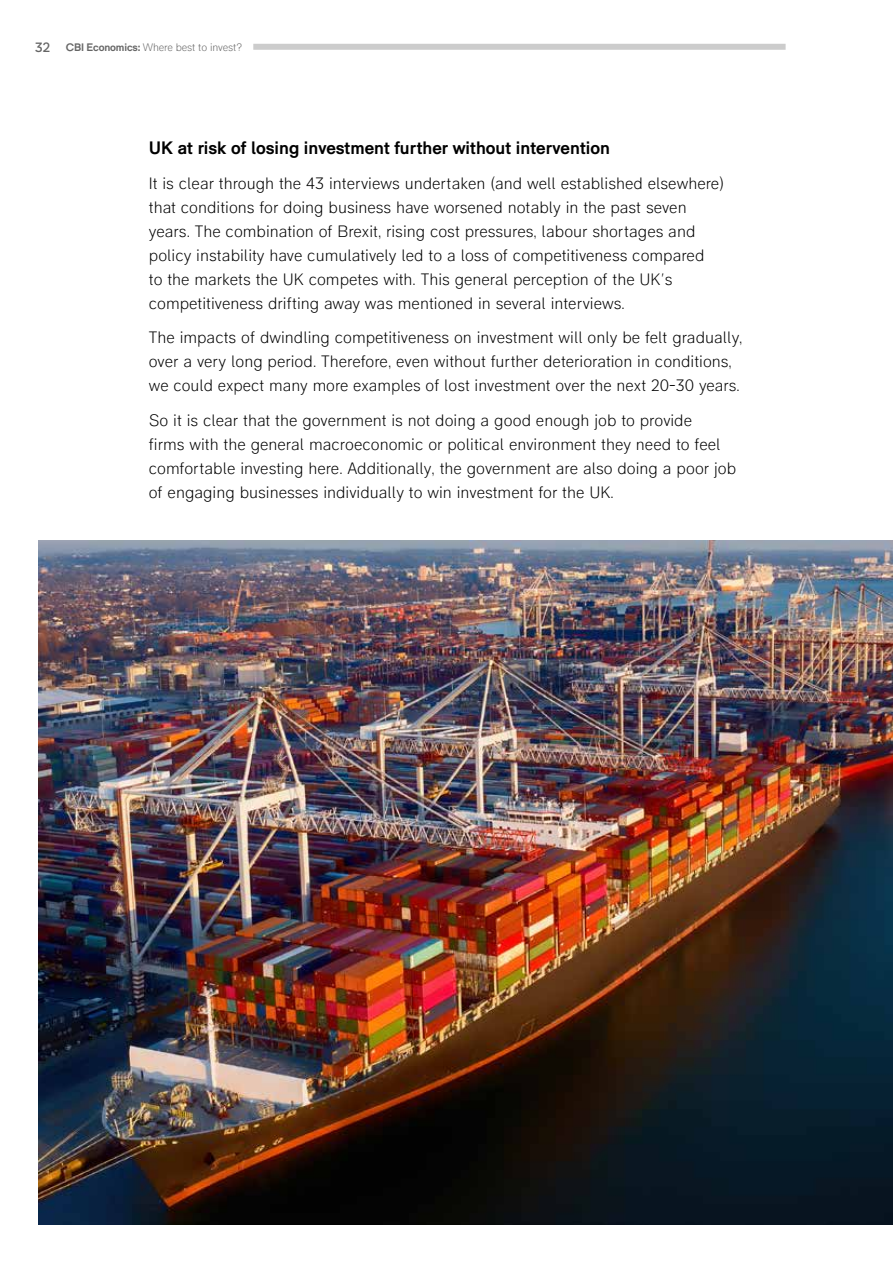
<style>
.page{position:relative;width:893px;height:1263px;background:#fff}
.page>*{position:absolute;margin:0;border:0;box-sizing:border-box;transform-origin:0 0}
.t1{font:700 18px "RM Pro";color:#000}
.t2{font:300 16.5px/24px "RM Pro";color:#000}
.t3{font:300 10.8px "RM Pro";letter-spacing:-.015em;color:#666}
.s1{font-weight:400;font-size:13.5px}
.s2{font-weight:700}
</style>
<div class="page">
<img style="left:39px;top:541px;width:854px;height:684px">
<div style="left:253px;top:44px;width:533px;height:6px;background:#ccc"></div>
<p class="t3" style="left:35px;top:41px;width:209px"><span class="s1">32</span> <span class="s2">CBI Economics:</span> Where best to invest?</p>
<p class="t1" style="left:149px;top:137px;width:463px">UK at risk of losing investment further without intervention</p>
<p class="t2" style="left:149px;top:172px;width:577px">It is clear through the 43 interviews undertaken (and well established elsewhere) that conditions for doing business have worsened notably in the past seven years. The combination of Brexit, rising cost pressures, labour shortages and policy instability have cumulatively led to a loss of competitiveness compared<br>to the markets the UK competes with. This general perception of the UK’s competitiveness drifting away was mentioned in several interviews.</p>
<p class="t2" style="left:149px;top:326px;width:595px">The impacts of dwindling competitiveness on investment will only be felt gradually, over a very long period. Therefore, even without further deterioration in conditions, we could expect many more examples of lost investment over the next 20-30 years.</p>
<p class="t2" style="left:149px;top:409px;width:589px">So it is clear that the government is not doing a good enough job to provide<br>firms with the general macroeconomic or political environment they need to feel comfortable investing here. Additionally, the government are also doing a poor job of engaging businesses individually to win investment for the UK.</p>
</div>
